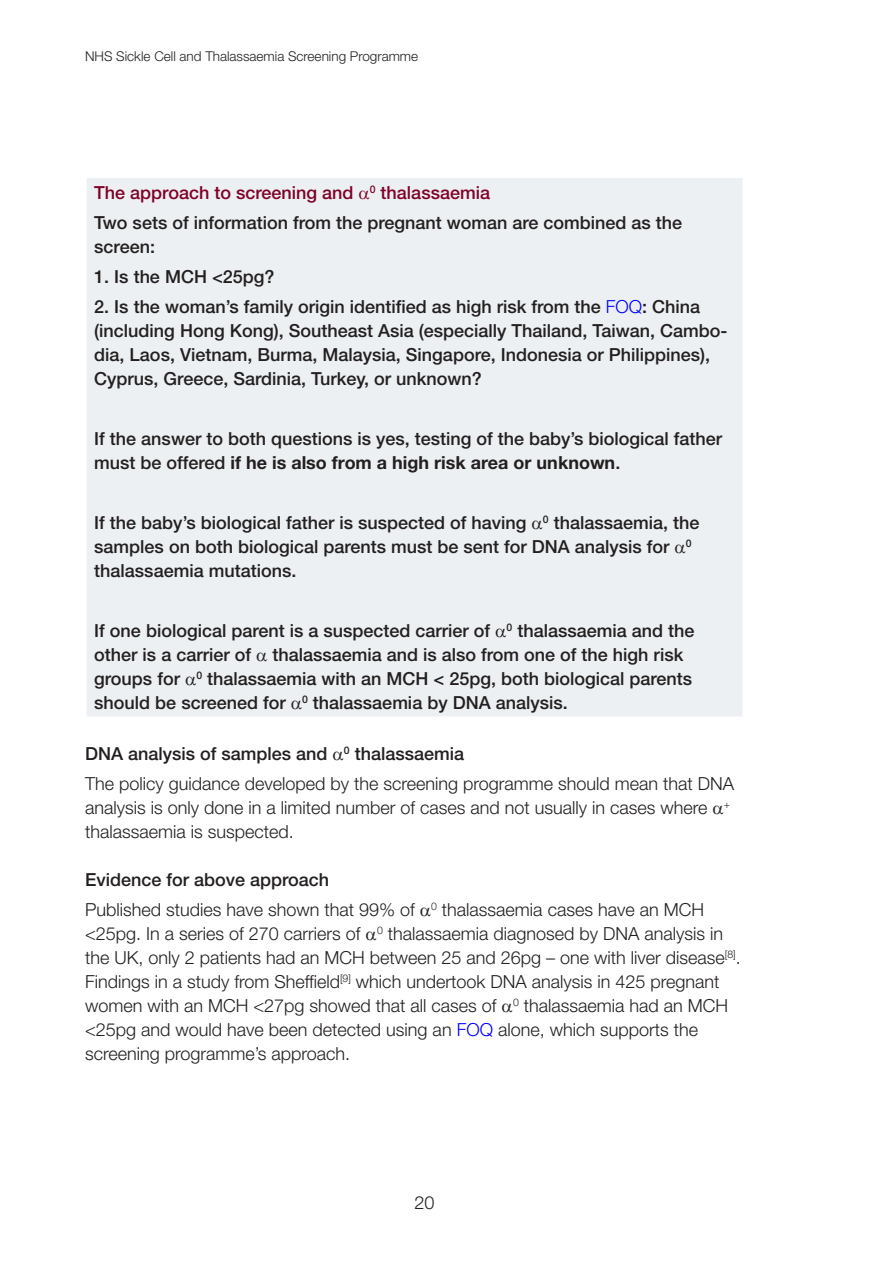
<style>
.page{position:relative;width:893px;height:1263px;background:#fff}
.page>*{position:absolute;margin:0;border:0;box-sizing:border-box;transform-origin:0 0}
.C_heading_black{font:500 18px/24px "Helvetica Neue LT Std";color:#231f20}
.Body_copy{font:300 18px/24px "Helvetica Neue LT Std";color:#231f20}
.B_heading{font:500 18px "Helvetica Neue LT Std";color:#7f0128}
.t1{font:300 13.5px "Helvetica Neue LT Std";color:#231f20}
.s1{font-weight:300;color:#00f}
.s2{font-weight:700}
.s3{color:#00f}
</style>
<div class="page">
<div style="left:86px;top:177px;width:657px;height:540px;background:#edf0f2"></div>
<hr style="left:85px;top:176px;width:659px;height:2px;background:#fff">
<hr style="left:85px;top:178px;width:2px;height:538px;background:#fff">
<hr style="left:85px;top:716px;width:659px;height:2px;background:#fff">
<p class="t1" style="left:85px;top:48px;width:335px">NHS Sickle Cell and Thalassaemia Screening Programme</p>
<p class="B_heading" style="left:94px;top:181px;width:397px">The approach to screening and <sup>0</sup> thalassaemia</p>
<p class="C_heading_black" style="left:94px;top:210px;width:589px">Two sets of information from the pregnant woman are combined as the screen:</p>
<p class="C_heading_black" style="left:94px;top:264px;width:182px">1. Is the MCH &lt;25pg?</p>
<p class="C_heading_black" style="left:94px;top:294px;width:635px">2. Is the woman’s family origin identified as high risk from the <span class="s1">FOQ</span>: China (including Hong Kong), Southeast Asia (especially Thailand, Taiwan, Cambo&shy;dia, Laos, Vietnam, Burma, Malaysia, Singapore, Indonesia or Philippines), Cyprus, Greece, Sardinia, Turkey, or unknown?</p>
<p class="C_heading_black" style="left:94px;top:426px;width:629px">If the answer to both questions is yes, testing of the baby’s biological father must be offered <span class="s2">if he is also from a high risk area or unknown</span>.</p>
<p class="C_heading_black" style="left:94px;top:510px;width:607px">If the baby’s biological father is suspected of having <sup>0</sup> thalassaemia, the samples on both biological parents must be sent for DNA analysis for <sup>0 </sup>thalassaemia mutations.</p>
<p class="C_heading_black" style="left:94px;top:618px;width:602px">If one biological parent is a suspected carrier of <sup>0</sup> thalassaemia and the other is a carrier of thalassaemia and is also from one of the high risk groups for <sup>0</sup> thalassaemia with an MCH &lt; 25pg, both biological parents should be screened for <sup>0</sup> thalassaemia by DNA analysis.</p>
<p class="C_heading_black" style="left:85px;top:741px;width:381px">DNA analysis of samples and <sup>0</sup> thalassaemia</p>
<p class="Body_copy" style="left:85px;top:771px;width:651px">The policy guidance developed by the screening programme should mean that DNA analysis is only done in a limited number of cases and not usually in cases where <sup>+ </sup>thalassaemia is suspected.</p>
<p class="C_heading_black" style="left:85px;top:867px;width:246px">Evidence for above approach</p>
<p class="Body_copy" style="left:85px;top:897px;width:657px">Published studies have shown that 99% of <sup>0</sup> thalassaemia cases have an MCH &lt;25pg. In a series of 270 carriers of <sup>0</sup> thalassaemia diagnosed by DNA analysis in the UK, only 2 patients had an MCH between 25 and 26pg – one with liver disease<sup>[8]</sup>.<br>Findings in a study from Sheffield<sup>[9]</sup> which undertook DNA analysis in 425 pregnant women with an MCH &lt;27pg showed that all cases of <sup>0</sup> thalassaemia had an MCH &lt;25pg and would have been detected using an <span class="s3">FOQ</span> alone, which supports the screening programme’s approach.</p>
<p class="Body_copy" style="left:415px;top:1190px;width:22px">20</p>
</div>
